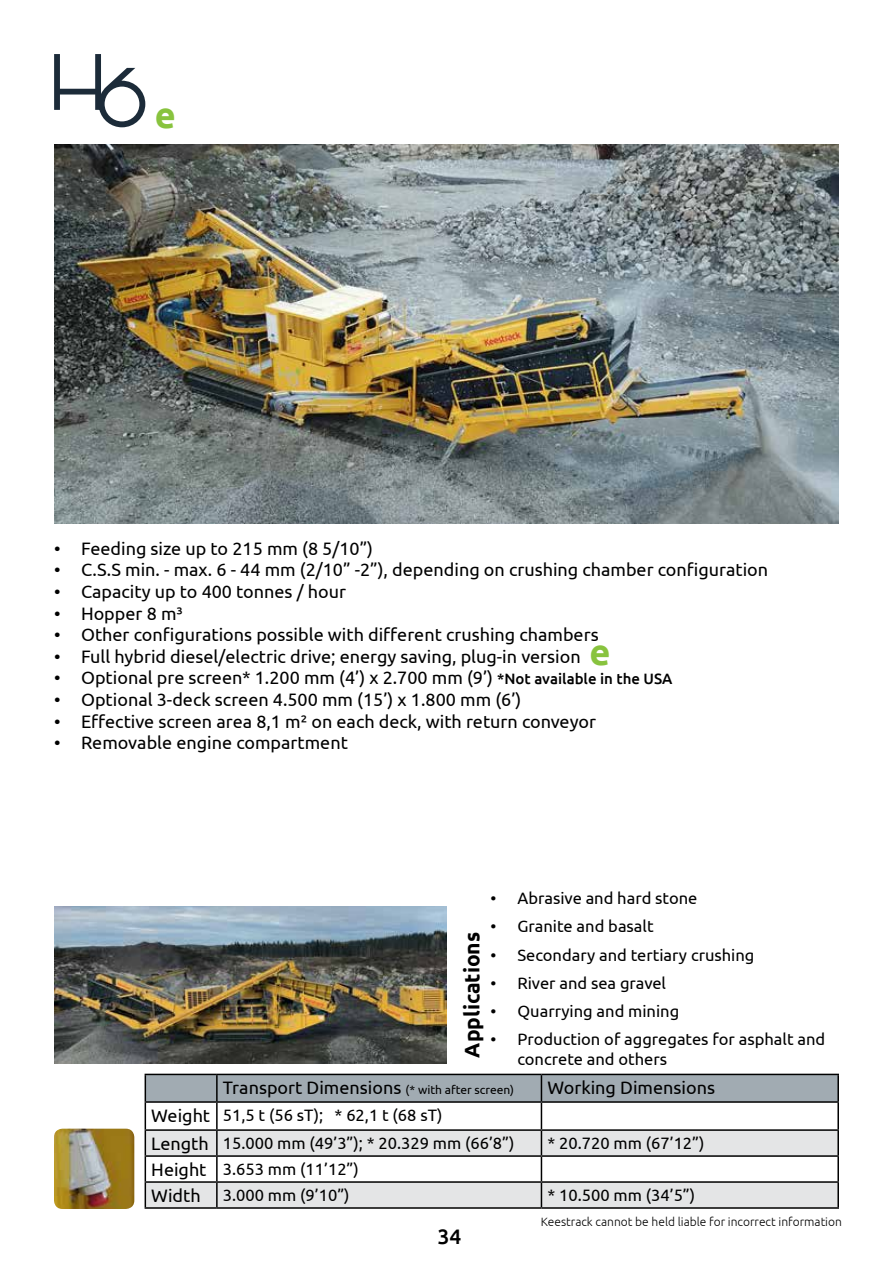
<style>
.page{position:relative;width:893px;height:1263px;background:#fff}
.page>*{position:absolute;margin:0;border:0;box-sizing:border-box;transform-origin:0 0}
.t1{font:700 36px "Ubuntu";color:#88c33e}
.t2{font:700 21px "Ubuntu";color:#000}
.t3{font:500 21px "Ubuntu";color:#000}
.t4{font:18px "Ubuntu";color:#000}
.t5{font:16.5px/28px "Ubuntu";color:#000}
.t6{font:300 12px "Ubuntu";color:#000}
.s1{font-weight:500;font-size:15px}
.s2{font-size:12px}
.s3{font-size:18px}
</style>
<div class="page">
<hr style="left:541px;top:1074px;width:298px;height:1px;background:#000">
<hr style="left:837px;top:1075px;width:2px;height:26px;background:#000">
<hr style="left:541px;top:1101px;width:298px;height:2px;background:#000">
<hr style="left:837px;top:1103px;width:2px;height:26px;background:#000">
<hr style="left:541px;top:1129px;width:298px;height:2px;background:#000">
<hr style="left:837px;top:1131px;width:2px;height:24px;background:#000">
<hr style="left:541px;top:1155px;width:298px;height:2px;background:#000">
<hr style="left:837px;top:1157px;width:2px;height:24px;background:#000">
<hr style="left:541px;top:1181px;width:298px;height:2px;background:#000">
<svg style="left:145px;top:1074px;width:693px;height:133px"></svg>
<hr style="left:837px;top:1183px;width:2px;height:24px;background:#000">
<hr style="left:145px;top:1207px;width:72px;height:2px;background:#000">
<hr style="left:217px;top:1207px;width:324px;height:2px;background:#000">
<hr style="left:541px;top:1207px;width:298px;height:2px;background:#000">
<svg style="left:54px;top:54px;width:91px;height:73px"></svg>
<img style="left:54px;top:145px;width:785px;height:379px">
<img style="left:54px;top:907px;width:392px;height:156px">
<img style="left:54px;top:1129px;width:80px;height:80px">
<h1 class="t1" style="left:155px;top:93px;width:23px">e</h1>
<p class="t4" style="left:54px;top:537px;width:320px">• Feeding size up to 215 mm (8 5/10”)</p>
<p class="t4" style="left:54px;top:559px;width:716px">• C.S.S min. - max. 6 - 44 mm (2/10” -2”), depending on crushing chamber configuration</p>
<p class="t4" style="left:54px;top:581px;width:294px">• Capacity up to 400 tonnes / hour</p>
<p class="t4" style="left:54px;top:602px;width:130px">• Hopper 8 m³</p>
<p class="t4" style="left:54px;top:624px;width:546px">• Other configurations possible with different crushing chambers</p>
<p class="t4" style="left:54px;top:645px;width:528px">• Full hybrid diesel/electric drive; energy saving, plug-in version</p>
<p class="t4" style="left:54px;top:667px;width:620px">• Optional pre screen* 1.200 mm (4’) x 2.700 mm (9’) <span class="s1">*Not available in the USA</span></p>
<p class="t4" style="left:54px;top:689px;width:469px">• Optional 3-deck screen 4.500 mm (15’) x 1.800 mm (6’)</p>
<p class="t4" style="left:54px;top:710px;width:544px">• Effective screen area 8,1 m² on each deck, with return conveyor</p>
<p class="t4" style="left:54px;top:732px;width:295px">• Removable engine compartment</p>
<h1 class="t1" style="left:589px;top:630px;width:23px">e</h1>
<p class="t5" style="left:490px;top:883px;width:208px">• Abrasive and hard stone</p>
<p class="t5" style="left:490px;top:912px;width:165px">• Granite and basalt</p>
<p class="t5" style="left:490px;top:940px;width:266px">• Secondary and tertiary crushing</p>
<p class="t5" style="left:490px;top:968px;width:177px">• River and sea gravel</p>
<p class="t5" style="left:490px;top:997px;width:190px">• Quarrying and mining</p>
<p class="t5" style="left:517px;top:1029px;width:309px;line-height:19.8px;text-indent:-27px">• Production of aggregates for asphalt and concrete and others</p>
<p class="t2" style="left:459px;top:1057px;width:127px;rotate:-90deg">Applications</p>
<p class="t4" style="left:223px;top:1077px;width:293px">Transport Dimensions <span class="s2">(* with after screen)</span></p>
<p class="t4" style="left:547px;top:1077px;width:169px">Working Dimensions</p>
<p class="t5" style="left:151px;top:1100px;width:365px"><span class="s3">Weight</span> 51,5 t (56 sT); * 62,1 t (68 sT)<br><span class="s3">Length</span> 15.000 mm (49’3”); * 20.329 mm (66’8”)</p>
<p class="t5" style="left:547px;top:1128px;width:159px">* 20.720 mm (67’12”)</p>
<p class="t5" style="left:151px;top:1155px;width:209px;line-height:26px"><span class="s3">Height</span> 3.653 mm (11’12”)<br><span class="s3">Width</span> 3.000 mm (9’10”)</p>
<p class="t3" style="left:438px;top:1223px;width:25px">34</p>
<p class="t5" style="left:547px;top:1180px;width:149px">* 10.500 mm (34’5”)</p>
<p class="t6" style="left:541px;top:1214px;width:303px">Keestrack cannot be held liable for incorrect information</p>
</div>
